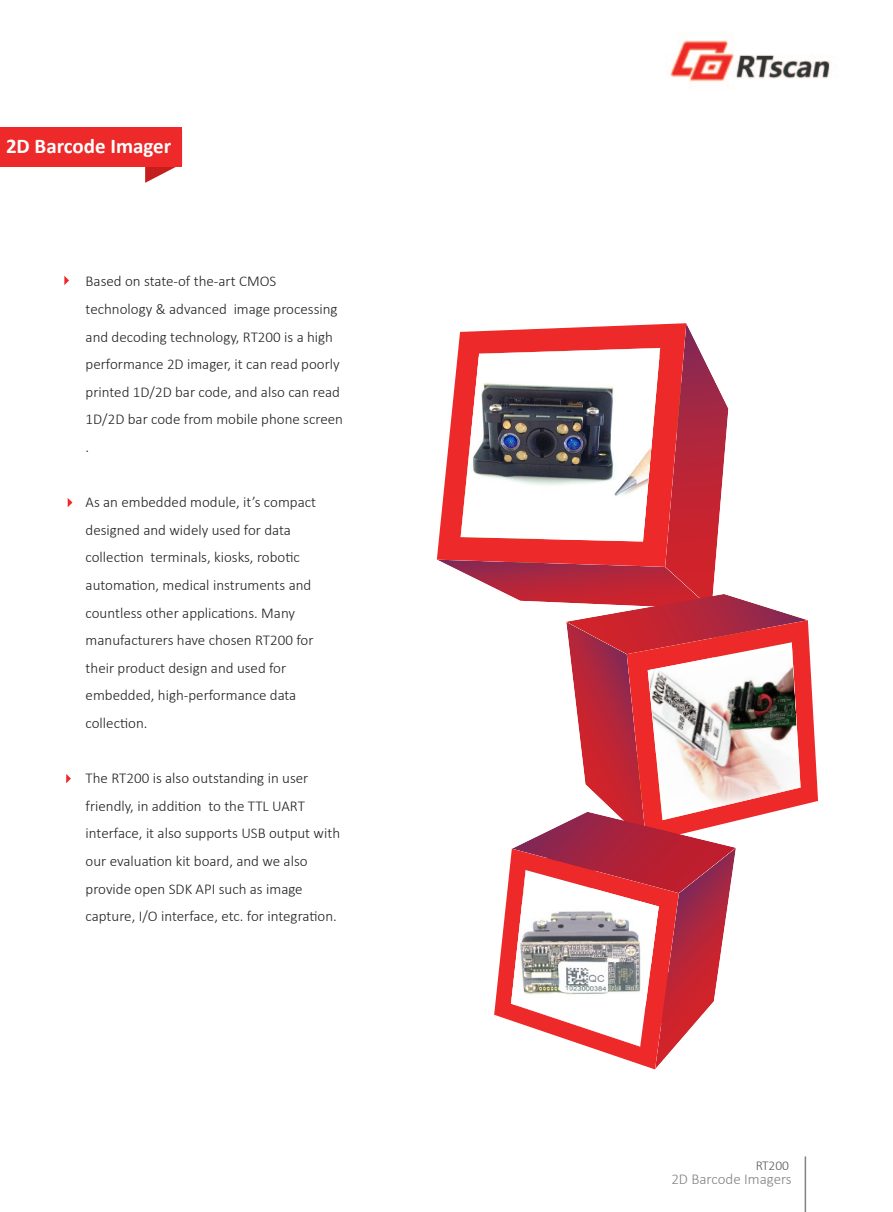
<style>
.page{position:relative;width:893px;height:1212px;background:#fff}
.page>*{position:absolute;margin:0;border:0;box-sizing:border-box;transform-origin:0 0}
.t1{font:700 21px "Calibri";color:#fff}
.t2{font:300 15px/27.6px "Calibri";color:#231f20}
.t3{font:300 15px "Calibri";color:#808285}
.t4{font:300 13.5px "Calibri";color:#57585a}
</style>
<div class="page">
<img style="left:670px;top:40px;width:160px;height:42px">
<svg style="left:64px;top:276px;width:5px;height:9px"></svg>
<svg style="left:66px;top:774px;width:5px;height:9px"></svg>
<svg style="left:68px;top:498px;width:4px;height:9px"></svg>
<hr style="left:805px;top:1156px;width:1px;height:56px;background:#808285">
<svg style="left:437px;top:323px;width:381px;height:746px"></svg>
<img style="left:471px;top:357px;width:188px;height:169px">
<svg style="left:145px;top:130px;width:37px;height:53px"></svg>
<div style="left:0;top:127px;width:181px;height:40px;background:#ee2929"></div>
<h1 class="t1" style="left:6px;top:139px;width:167px">2D Barcode Imager</h1>
<p class="t2" style="left:86px;top:268px;width:259px">Based on state-of the-art CMOS technology &amp; advanced image processing and decoding technology, RT200 is a high performance 2D imager, it can read poorly printed 1D/2D bar code, and also can read 1D/2D bar code from mobile phone screen .</p>
<p class="t2" style="left:86px;top:489px;width:232px">As an embedded module, it’s compact designed and widely used for data collection terminals, kiosks, robotic automation, medical instruments and countless other applications. Many manufacturers have chosen RT200 for their product design and used for embedded, high-performance data collection.</p>
<p class="t2" style="left:86px;top:765px;width:256px">The RT200 is also outstanding in user friendly, in addition to the TTL UART interface, it also supports USB output with our evaluation kit board, and we also provide open SDK API such as image capture, I/O interface, etc. for integration.</p>
<p class="t4" style="left:755px;top:1160px;width:36px">RT200</p>
<p class="t3" style="left:671px;top:1173px;width:122px">2D Barcode Imagers</p>
</div>
